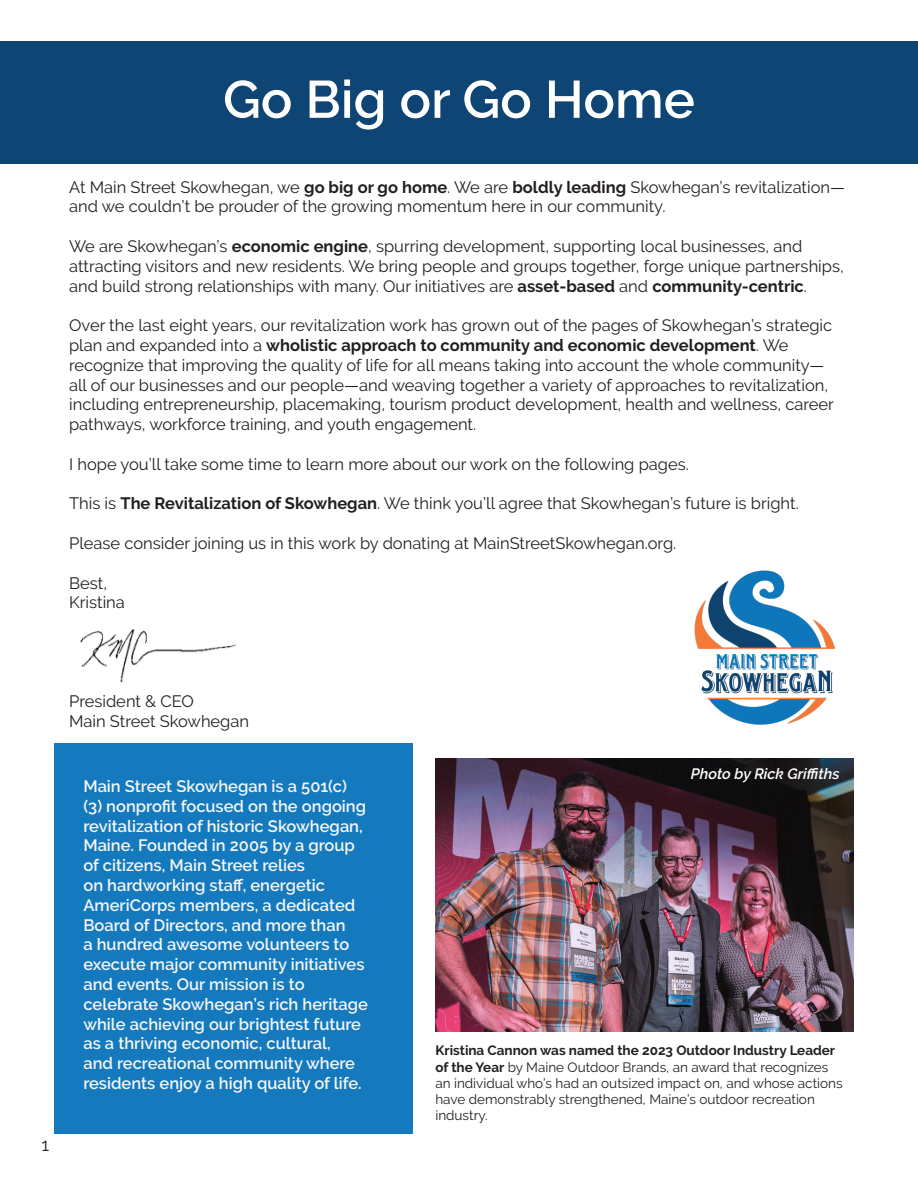
<style>
.page{position:relative;width:918px;height:1188px;background:#fff}
.page>*{position:absolute;margin:0;border:0;box-sizing:border-box;transform-origin:0 0}
.t1{font:600 52.5px "Raleway";color:#fff}
.t2{font:18px "Raleway";color:#231f20}
.t3{font:16.5px/19.8px "Raleway";color:#231f20}
.t4{font:600 16.5px/19.8px "Raleway";color:#f5f7f7}
.t5{font:italic 600 15px "Raleway";color:#fff}
.t6{font:13.5px/16.2px "Raleway";color:#231f20}
.s1{font-weight:700}
</style>
<div class="page">
<div style="left:54px;top:744px;width:359px;height:390px;background:#1579be"></div>
<div style="left:0;top:41px;width:918px;height:123px;background:#0f4574"></div>
<img style="left:80px;top:629px;width:155px;height:54px">
<img style="left:435px;top:758px;width:418px;height:274px">
<img style="left:694px;top:570px;width:141px;height:155px">
<p class="t1" style="left:223px;top:69px;width:473px">Go Big or Go Home</p>
<p class="t3" style="left:69px;top:177px;width:777px">At Main Street Skowhegan, we <span class="s1">go big or go home</span>. We are <span class="s1">boldly leading</span> Skowhegan’s revitalization— and we couldn’t be prouder of the growing momentum here in our community.</p>
<p class="t3" style="left:69px;top:236px;width:776px">We are Skowhegan’s <span class="s1">economic engine</span>, spurring development, supporting local businesses, and attracting visitors and new residents. We bring people and groups together, forge unique partnerships, and build strong relationships with many. Our initiatives are <span class="s1">asset-based</span> and <span class="s1">community-centric</span>.</p>
<p class="t3" style="left:69px;top:315px;width:766px">Over the last eight years, our revitalization work has grown out of the pages of Skowhegan’s strategic plan and expanded into a <span class="s1">wholistic approach to community and economic development</span>. We recognize that improving the quality of life for all means taking into account the whole community— all of our businesses and our people—and weaving together a variety of approaches to revitalization, including entrepreneurship, placemaking, tourism product development, health and wellness, career pathways, workforce training, and youth engagement.</p>
<p class="t3" style="left:69px;top:454px;width:621px">I hope you’ll take some time to learn more about our work on the following pages.</p>
<p class="t3" style="left:69px;top:494px;width:731px">This is <span class="s1">The Revitalization of Skowhegan</span>. We think you’ll agree that Skowhegan’s future is bright.</p>
<p class="t3" style="left:69px;top:533px;width:609px">Please consider joining us in this work by donating at MainStreetSkowhegan.org.</p>
<p class="t3" style="left:69px;top:573px;width:39px">Best,</p>
<p class="t3" style="left:69px;top:593px;width:57px">Kristina</p>
<p class="t2" style="left:42px;top:1134px;width:9px">1</p>
<p class="t3" style="left:69px;top:692px;width:126px">President &amp; CEO</p>
<p class="t3" style="left:69px;top:711px;width:181px">Main Street Skowhegan</p>
<p class="t4" style="left:83px;top:776px;width:286px">Main Street Skowhegan is a 501(c) (3) nonprofit focused on the ongoing revitalization of historic Skowhegan, Maine. Founded in 2005 by a group of citizens, Main Street relies<br>on hardworking staff, energetic AmeriCorps members, a dedicated Board of Directors, and more than<br>a hundred awesome volunteers to execute major community initiatives and events. Our mission is to celebrate Skowhegan’s rich heritage while achieving our brightest future as a thriving economic, cultural,<br>and recreational community where residents enjoy a high quality of life.</p>
<p class="t5" style="left:691px;top:765px;width:150px">Photo by Rick Griffiths</p>
<p class="t6" style="left:435px;top:1042px;width:409px"><span class="s1">Kristina Cannon was named the 2023 Outdoor Industry Leader of the Year</span> by Maine Outdoor Brands, an award that recognizes an individual who’s had an outsized impact on, and whose actions have demonstrably strengthened, Maine’s outdoor recreation industry.</p>
</div>
